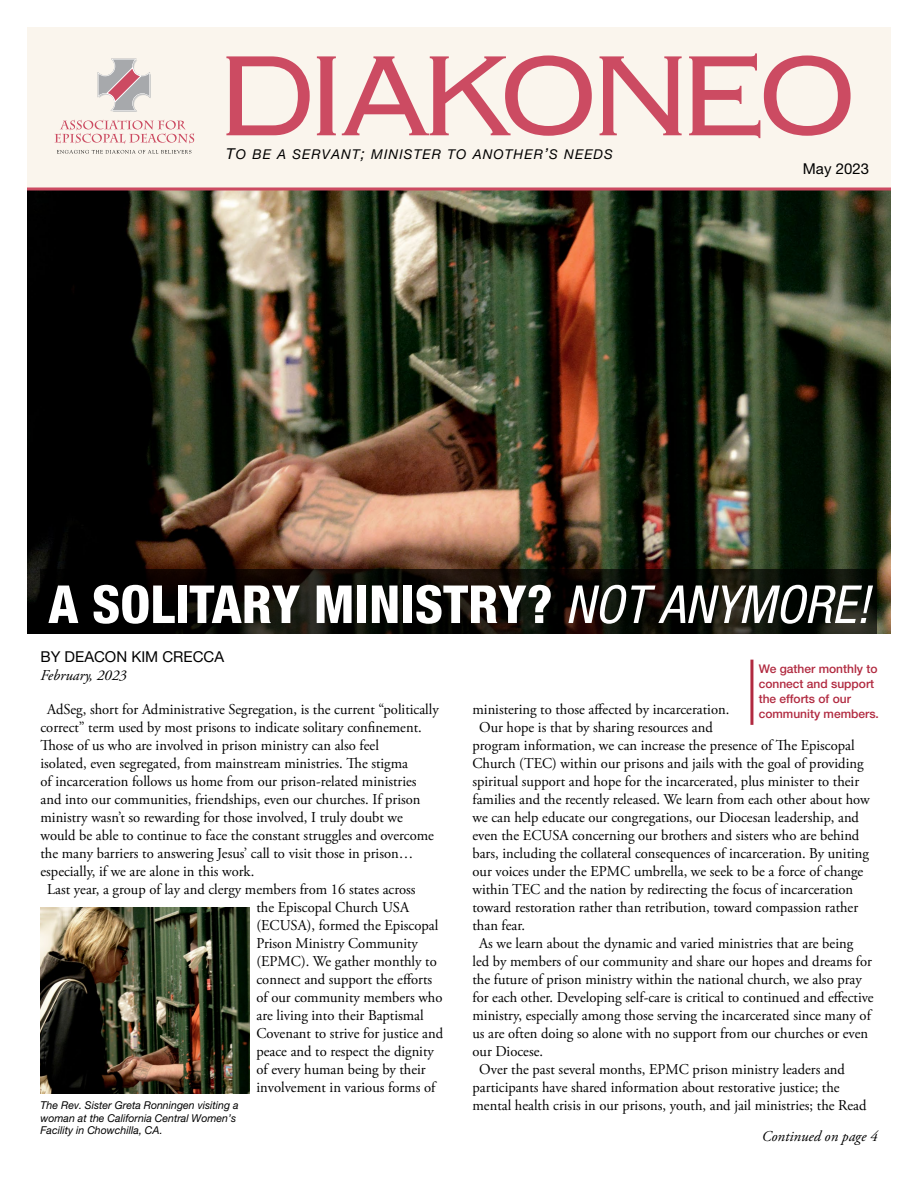
<style>
.page{position:relative;width:918px;height:1188px;background:#fff}
.page>*{position:absolute;margin:0;border:0;box-sizing:border-box;transform-origin:0 0}
.t1{font:300 150px "Copperplate";letter-spacing:-.11em;color:#cc4b62;scale:.96 1}
.t2{font:800 condensed 52.5px "Helvetica Neue LT Pro";color:#fff}
.t3{font:15px "Adobe Garamond Pro";color:#000}
.t4{font:italic 15px "Adobe Garamond Pro";color:#000}
.t5{font:15px "Helvetica Neue LT Pro";color:#000}
.t6{font:13.5px "Helvetica Neue LT Pro It SC900";letter-spacing:.08em;color:#000}
.t7{font:500 12px/15px "Helvetica Neue LT Pro";color:#b12a40}
.t8{font:italic 10.8px/12.3px "Helvetica Neue LT Pro";color:#000}
.s1{font-size:15px}
.s2{font-weight:400;font-style:italic}
</style>
<div class="page">
<img style="left:27px;top:190px;width:864px;height:444px">
<div style="left:27px;top:27px;width:864px;height:162px;background:#faf5ed"></div>
<hr style="left:27px;top:188px;width:864px;height:2px;background:#cc4b62">
<svg style="left:40px;top:569px;width:838px;height:65px;background:#0c0b06"></svg>
<hr style="left:750px;top:660px;width:3px;height:65px;background:#b12a40">
<img style="left:40px;top:908px;width:210px;height:186px">
<svg style="left:57px;top:150px;width:134px;height:4px"></svg>
<svg style="left:55px;top:120px;width:139px;height:24px"></svg>
<svg style="left:97px;top:59px;width:54px;height:53px"></svg>
<h1 class="t1" style="left:214px;top:-3px;width:673px">DIAKONEO</h1>
<p class="t6" style="left:226px;top:146px;width:388px"><span class="s1">T</span>O BE A SERVANT<span class="s1">;</span> MINISTER TO ANOTHER<span class="s1">’</span>S NEEDS</p>
<p class="t5" style="left:803px;top:160px;width:68px">May 2023</p>
<h2 class="t2" style="left:48px;top:572px;width:823px">A SOLITARY MINISTRY? <span class="s2">NOT ANYMORE!</span></h2>
<p class="t5" style="left:40px;top:648px;width:185px">BY DEACON KIM CRECCA</p>
<p class="t4" style="left:40px;top:666px;width:88px">February, 2023</p>
<p class="t3" style="left:47px;top:700px;width:393px">AdSeg, short for Administrative Segregation, is the current “politically</p>
<p class="t3" style="left:40px;top:718px;width:383px">correct” term used by most prisons to indicate solitary confinement.</p>
<p class="t3" style="left:40px;top:736px;width:340px">Those of us who are involved in prison ministry can also feel</p>
<p class="t3" style="left:40px;top:754px;width:369px">isolated, even segregated, from mainstream ministries. The stigma</p>
<p class="t3" style="left:40px;top:772px;width:378px">of incarceration follows us home from our prison-related ministries</p>
<p class="t3" style="left:40px;top:790px;width:382px">and into our communities, friendships, even our churches. If prison</p>
<p class="t3" style="left:40px;top:808px;width:364px">ministry wasn’t so rewarding for those involved, I truly doubt we</p>
<p class="t3" style="left:40px;top:826px;width:395px">would be able to continue to face the constant struggles and overcome</p>
<p class="t3" style="left:40px;top:844px;width:374px">the many barriers to answering Jesus’ call to visit those in prison…</p>
<p class="t3" style="left:40px;top:862px;width:215px">especially, if we are alone in this work.</p>
<p class="t3" style="left:47px;top:880px;width:370px">Last year, a group of lay and clergy members from 16 states across</p>
<p class="t3" style="left:256px;top:898px;width:154px">the Episcopal Church USA</p>
<p class="t3" style="left:256px;top:916px;width:183px">(ECUSA), formed the Episcopal</p>
<p class="t3" style="left:256px;top:934px;width:163px">Prison Ministry Community</p>
<p class="t3" style="left:256px;top:952px;width:182px">(EPMC). We gather monthly to</p>
<p class="t3" style="left:256px;top:970px;width:177px">connect and support the efforts</p>
<p class="t3" style="left:256px;top:988px;width:188px">of our community members who</p>
<p class="t3" style="left:256px;top:1006px;width:169px">are living into their Baptismal</p>
<p class="t3" style="left:256px;top:1024px;width:188px">Covenant to strive for justice and</p>
<p class="t3" style="left:256px;top:1042px;width:179px">peace and to respect the dignity</p>
<p class="t3" style="left:256px;top:1060px;width:171px">of every human being by their</p>
<p class="t3" style="left:256px;top:1078px;width:180px">involvement in various forms of</p>
<p class="t8" style="left:40px;top:1099px;width:200px">The Rev. Sister Greta Ronningen visiting a woman at the California Central Women’s<br>Facility in Chowchilla, CA.</p>
<p class="t7" style="left:759px;top:661px;width:122px">We gather monthly to connect and support the efforts of our community members.</p>
<p class="t3" style="left:472px;top:700px;width:258px">ministering to those affected by incarceration.</p>
<p class="t3" style="left:479px;top:718px;width:235px">Our hope is that by sharing resources and</p>
<p class="t3" style="left:472px;top:736px;width:384px">program information, we can increase the presence of The Episcopal</p>
<p class="t3" style="left:472px;top:754px;width:393px">Church (TEC) within our prisons and jails with the goal of providing</p>
<p class="t3" style="left:472px;top:772px;width:388px">spiritual support and hope for the incarcerated, plus minister to their</p>
<p class="t3" style="left:472px;top:790px;width:399px">families and the recently released. We learn from each other about how</p>
<p class="t3" style="left:472px;top:808px;width:388px">we can help educate our congregations, our Diocesan leadership, and</p>
<p class="t3" style="left:472px;top:826px;width:388px">even the ECUSA concerning our brothers and sisters who are behind</p>
<p class="t3" style="left:472px;top:844px;width:398px">bars, including the collateral consequences of incarceration. By uniting</p>
<p class="t3" style="left:472px;top:862px;width:392px">our voices under the EPMC umbrella, we seek to be a force of change</p>
<p class="t3" style="left:472px;top:880px;width:382px">within TEC and the nation by redirecting the focus of incarceration</p>
<p class="t3" style="left:472px;top:898px;width:387px">toward restoration rather than retribution, toward compassion rather</p>
<p class="t3" style="left:472px;top:916px;width:54px">than fear.</p>
<p class="t3" style="left:479px;top:934px;width:375px">As we learn about the dynamic and varied ministries that are being</p>
<p class="t3" style="left:472px;top:952px;width:401px">led by members of our community and share our hopes and dreams for</p>
<p class="t3" style="left:472px;top:970px;width:391px">the future of prison ministry within the national church, we also pray</p>
<p class="t3" style="left:472px;top:988px;width:403px">for each other. Developing self-care is critical to continued and effective</p>
<p class="t3" style="left:472px;top:1006px;width:400px">ministry, especially among those serving the incarcerated since many of</p>
<p class="t3" style="left:472px;top:1024px;width:397px">us are often doing so alone with no support from our churches or even</p>
<p class="t3" style="left:472px;top:1042px;width:72px">our Diocese.</p>
<p class="t3" style="left:479px;top:1060px;width:367px">Over the past several months, EPMC prison ministry leaders and</p>
<p class="t3" style="left:472px;top:1078px;width:369px">participants have shared information about restorative justice; the</p>
<p class="t3" style="left:472px;top:1096px;width:396px">mental health crisis in our prisons, youth, and jail ministries; the Read</p>
<p class="t4" style="left:762px;top:1128px;width:117px">Continued on page 4</p>
</div>
